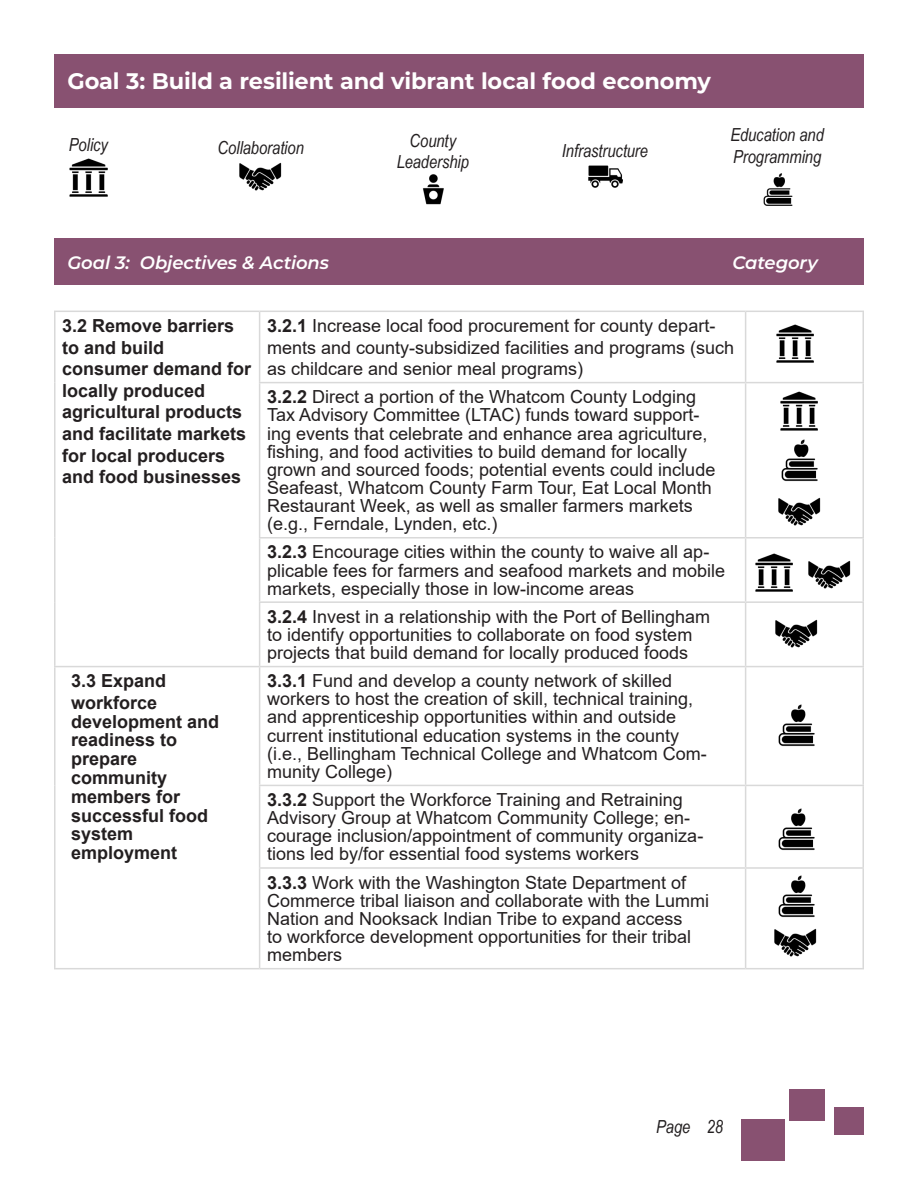
<style>
.page{position:relative;width:918px;height:1188px;background:#fff}
.page>*{position:absolute;margin:0;border:0;box-sizing:border-box;transform-origin:0 0}
.Chapter_sub_header{font:700 22.5px "Montserrat";letter-spacing:-.01em;color:#fff}
.t1{font:18px/18.1px "Arial";color:#231f20}
.t2{font:700 18px/21.6px "Arial";color:#231f20}
.Body_Copy{font:italic 18px/21.6px "Arial Narrow";letter-spacing:-.005em;color:#231f20}
.Title_Montserrat_Bol{font:italic 600 18px "Montserrat";letter-spacing:-.01em;color:#fff}
.s1{font-weight:700}
</style>
<div class="page">
<div style="left:742px;top:1119px;width:43px;height:42px;background:#885171"></div>
<div style="left:790px;top:1089px;width:35px;height:32px;background:#885171"></div>
<div style="left:834px;top:1107px;width:30px;height:28px;background:#885171"></div>
<img style="left:69px;top:158px;width:39px;height:39px">
<img style="left:588px;top:165px;width:35px;height:23px">
<img style="left:763px;top:173px;width:30px;height:33px">
<img style="left:239px;top:162px;width:43px;height:29px">
<img style="left:422px;top:174px;width:22px;height:30px">
<div style="left:54px;top:238px;width:810px;height:47px;background:#885171"></div>
<hr style="left:54px;top:311px;width:206px;height:1px;background:#d9d9d9">
<hr style="left:54px;top:312px;width:2px;height:71px;background:#d9d9d9">
<hr style="left:260px;top:311px;width:486px;height:1px;background:#d9d9d9">
<hr style="left:259px;top:312px;width:1px;height:70px;background:#d9d9d9">
<hr style="left:746px;top:311px;width:118px;height:1px;background:#d9d9d9">
<hr style="left:745px;top:312px;width:1px;height:70px;background:#d9d9d9">
<hr style="left:862px;top:312px;width:2px;height:70px;background:#d9d9d9">
<hr style="left:54px;top:383px;width:2px;height:155px;background:#d9d9d9">
<hr style="left:259px;top:382px;width:487px;height:1px;background:#d9d9d9">
<hr style="left:259px;top:383px;width:1px;height:154px;background:#d9d9d9">
<hr style="left:746px;top:382px;width:118px;height:1px;background:#d9d9d9">
<hr style="left:745px;top:383px;width:1px;height:154px;background:#d9d9d9">
<hr style="left:862px;top:383px;width:2px;height:154px;background:#d9d9d9">
<hr style="left:54px;top:538px;width:2px;height:64px;background:#d9d9d9">
<hr style="left:259px;top:537px;width:487px;height:2px;background:#d9d9d9">
<hr style="left:259px;top:539px;width:1px;height:62px;background:#d9d9d9">
<hr style="left:746px;top:537px;width:118px;height:2px;background:#d9d9d9">
<hr style="left:745px;top:539px;width:1px;height:62px;background:#d9d9d9">
<hr style="left:862px;top:539px;width:2px;height:62px;background:#d9d9d9">
<hr style="left:54px;top:602px;width:2px;height:64px;background:#d9d9d9">
<hr style="left:259px;top:601px;width:487px;height:2px;background:#d9d9d9">
<hr style="left:259px;top:603px;width:1px;height:63px;background:#d9d9d9">
<hr style="left:746px;top:601px;width:118px;height:2px;background:#d9d9d9">
<hr style="left:745px;top:603px;width:1px;height:63px;background:#d9d9d9">
<hr style="left:862px;top:603px;width:2px;height:63px;background:#d9d9d9">
<hr style="left:54px;top:666px;width:206px;height:1px;background:#d9d9d9">
<hr style="left:54px;top:667px;width:2px;height:118px;background:#d9d9d9">
<hr style="left:260px;top:666px;width:486px;height:1px;background:#d9d9d9">
<hr style="left:259px;top:667px;width:1px;height:118px;background:#d9d9d9">
<hr style="left:746px;top:666px;width:118px;height:1px;background:#d9d9d9">
<hr style="left:745px;top:667px;width:1px;height:118px;background:#d9d9d9">
<hr style="left:862px;top:667px;width:2px;height:118px;background:#d9d9d9">
<hr style="left:54px;top:785px;width:2px;height:83px;background:#d9d9d9">
<hr style="left:259px;top:785px;width:487px;height:1px;background:#d9d9d9">
<hr style="left:259px;top:786px;width:1px;height:81px;background:#d9d9d9">
<hr style="left:746px;top:785px;width:118px;height:1px;background:#d9d9d9">
<hr style="left:745px;top:786px;width:1px;height:81px;background:#d9d9d9">
<hr style="left:862px;top:786px;width:2px;height:81px;background:#d9d9d9">
<hr style="left:54px;top:868px;width:2px;height:100px;background:#d9d9d9">
<hr style="left:259px;top:867px;width:487px;height:2px;background:#d9d9d9">
<hr style="left:259px;top:869px;width:1px;height:99px;background:#d9d9d9">
<hr style="left:746px;top:867px;width:118px;height:2px;background:#d9d9d9">
<hr style="left:745px;top:869px;width:1px;height:99px;background:#d9d9d9">
<hr style="left:862px;top:869px;width:2px;height:99px;background:#d9d9d9">
<hr style="left:54px;top:968px;width:206px;height:1px;background:#d9d9d9">
<hr style="left:260px;top:968px;width:486px;height:1px;background:#d9d9d9">
<hr style="left:746px;top:968px;width:118px;height:1px;background:#d9d9d9">
<div style="left:54px;top:54px;width:810px;height:54px;background:#885171"></div>
<img style="left:778px;top:808px;width:37px;height:43px">
<img style="left:778px;top:704px;width:37px;height:43px">
<img style="left:776px;top:324px;width:38px;height:39px">
<img style="left:775px;top:619px;width:43px;height:29px">
<img style="left:781px;top:439px;width:37px;height:43px">
<img style="left:778px;top:875px;width:37px;height:43px">
<img style="left:780px;top:391px;width:38px;height:40px">
<img style="left:755px;top:553px;width:38px;height:39px">
<img style="left:774px;top:928px;width:43px;height:29px">
<img style="left:778px;top:497px;width:43px;height:29px">
<img style="left:808px;top:560px;width:43px;height:29px">
<p class="Chapter_sub_header" style="left:68px;top:65px;width:645px">Goal 3: Build a resilient and vibrant local food economy</p>
<p class="Body_Copy" style="left:218px;top:137px;width:88px">Collaboration</p>
<p class="Body_Copy" style="left:397px;top:129px;width:74px;text-align:center">County<br>Leadership</p>
<p class="Body_Copy" style="left:69px;top:134px;width:40px">Policy</p>
<p class="Body_Copy" style="left:562px;top:140px;width:88px">Infrastructure</p>
<p class="Body_Copy" style="left:730px;top:124px;width:95px">Education and<br>Programming</p>
<p class="Title_Montserrat_Bol" style="left:68px;top:250px;width:263px">Goal 3: Objectives &amp; Actions</p>
<p class="Title_Montserrat_Bol" style="left:732px;top:250px;width:87px">Category</p>
<p class="t2" style="left:62px;top:315px;width:174px">3.2 Remove barriers to and build</p>
<p class="t2" style="left:62px;top:358px;width:191px">consumer demand for locally produced</p>
<p class="t2" style="left:62px;top:401px;width:186px">agricultural products and facilitate markets for local producers and food businesses</p>
<p class="t2" style="left:71px;top:670px;width:97px">3.3 Expand</p>
<p class="t2" style="left:71px;top:692px;width:88px">workforce</p>
<p class="t2" style="left:71px;top:713px;width:150px;line-height:18.1px">development and readiness to</p>
<p class="t2" style="left:71px;top:748px;width:68px">prepare</p>
<p class="t2" style="left:71px;top:767px;width:98px">community</p>
<p class="t2" style="left:71px;top:786px;width:111px">members for</p>
<p class="t2" style="left:71px;top:807px;width:139px;line-height:18.1px">successful food system</p>
<p class="t2" style="left:71px;top:842px;width:108px">employment</p>
<p class="t1" style="left:267px;top:315px;width:469px;line-height:21.6px"><span class="s1">3.2.1</span> Increase local food procurement for county depart&shy;ments and county-subsidized facilities and programs (such as childcare and senior meal programs)</p>
<p class="t1" style="left:267px;top:388px;width:450px"><span class="s1">3.2.2</span> Direct a portion of the Whatcom County Lodging Tax Advisory Committee (LTAC) funds toward support&shy;ing events that celebrate and enhance area agriculture, fishing, and food activities to build demand for locally grown and sourced foods; potential events could include Seafeast, Whatcom County Farm Tour, Eat Local Month Restaurant Week, as well as smaller farmers markets (e.g., Ferndale, Lynden, etc.)</p>
<p class="t1" style="left:267px;top:543px;width:460px"><span class="s1">3.2.3</span> Encourage cities within the county to waive all ap&shy;plicable fees for farmers and seafood markets and mobile markets, especially those in low-income areas</p>
<p class="t1" style="left:267px;top:607px;width:444px"><span class="s1">3.2.4</span> Invest in a relationship with the Port of Bellingham to identify opportunities to collaborate on food system projects that build demand for locally produced foods</p>
<p class="t1" style="left:267px;top:672px;width:441px"><span class="s1">3.3.1</span> Fund and develop a county network of skilled workers to host the creation of skill, technical training, and apprenticeship opportunities within and outside current institutional education systems in the county (i.e., Bellingham Technical College and Whatcom Com&shy;munity College)</p>
<p class="t1" style="left:267px;top:791px;width:438px"><span class="s1">3.3.2</span> Support the Workforce Training and Retraining Advisory Group at Whatcom Community College; en&shy;courage inclusion/appointment of community organiza&shy;tions led by/for essential food systems workers</p>
<p class="t1" style="left:267px;top:873px;width:444px"><span class="s1">3.3.3</span> Work with the Washington State Department of Commerce tribal liaison and collaborate with the Lummi Nation and Nooksack Indian Tribe to expand access<br>to workforce development opportunities for their tribal members</p>
<p class="Body_Copy" style="left:656px;top:1115px;width:68px">Page 28</p>
</div>
